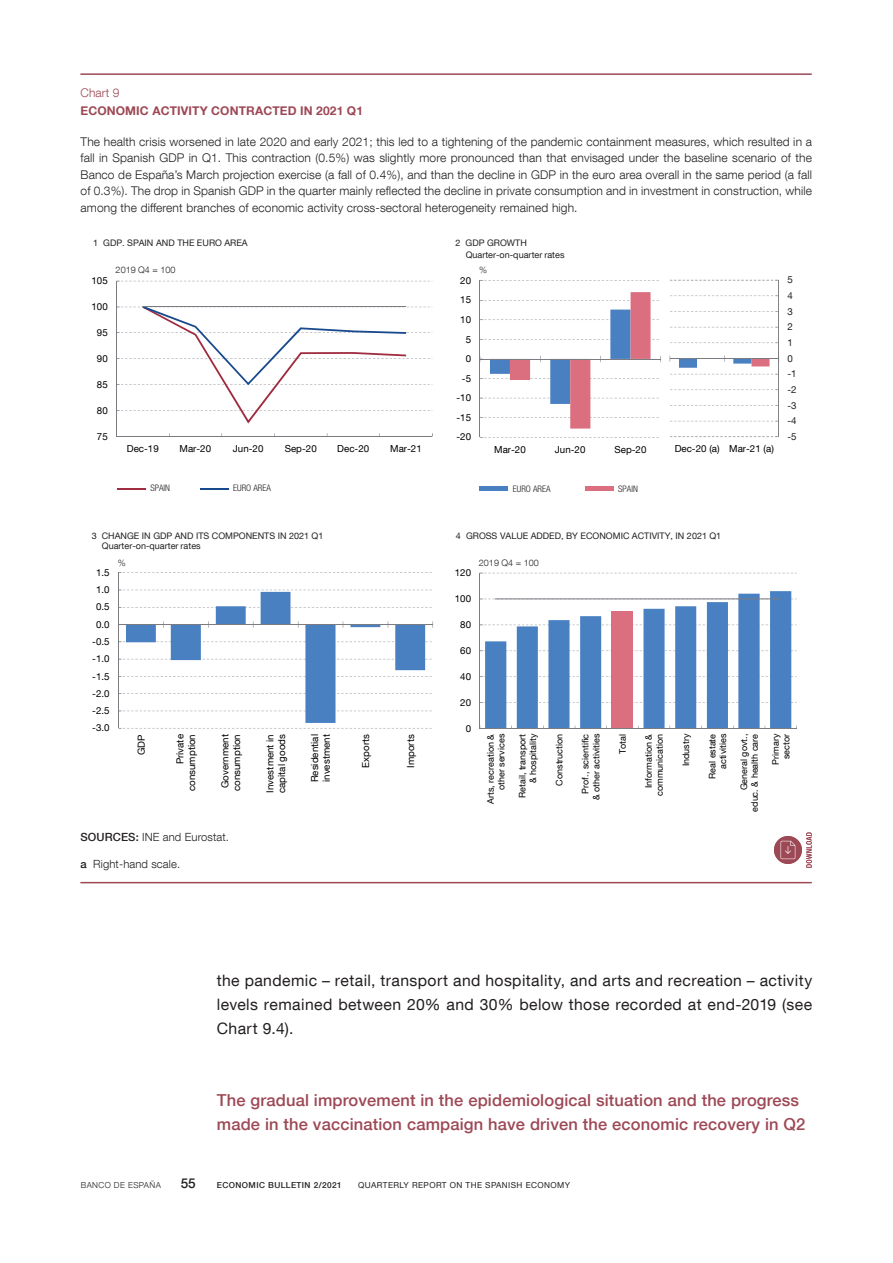
<style>
.page{position:relative;width:893px;height:1263px;background:#fff}
.page>*{position:absolute;margin:0;border:0;box-sizing:border-box;transform-origin:0 0}
.Ladillo_2{font:500 16.5px/24px "Bd E Neue Helvetica";letter-spacing:.01em;color:#9d4855}
.Texto_artículo{font:15.75px/24px "Bd E Neue Helvetica";letter-spacing:.025em;color:#231f20;text-align:justify}
.t1{font:500 13.5px "Bd E Neue Helvetica";color:#231f20}
.t2{font:300 12px/16.5px "Bd E Neue Helvetica";letter-spacing:.01em;color:#231f20;text-align:justify}
.t3{font:700 12px "Bd E Neue Helvetica";letter-spacing:.01em;color:#9d4855}
.t4{font:300 12px "Bd E Neue Helvetica";letter-spacing:.01em;color:#9d4855}
.t5{font:300 11.25px "Bd E Neue Helvetica";letter-spacing:.01em;color:#231f20}
.t6{font:9.75px/11.7px "Bd E Neue Helvetica";color:#010000}
.t7{font:9.75px "Bd E Neue Helvetica";color:#231f20}
.t8{font:9px/10.8px "Bd E Neue Helvetica";letter-spacing:.005em;color:#010000;text-align:right}
.t9{font:9px/11.4px "Bd E Neue Helvetica";letter-spacing:.005em;color:#231f20}
.t10{font:300 condensed 9px "Bd E Neue Helvetica";color:#231f20}
.t11{font:300 9px "Bd E Neue Helvetica";color:#231f20}
.t12{font:8.25px "Bd E Neue Helvetica";letter-spacing:.05em;color:#231f20}
.t13{font:500 8.25px "Bd E Neue Helvetica";letter-spacing:.05em;color:#231f20}
.t14{font:300 8.25px "Bd E Neue Helvetica";letter-spacing:.05em;color:#231f20}
.s1{font-weight:500}
</style>
<div class="page">
<hr style="left:80px;top:73px;width:732px;height:2px;background:#9d4855">
<hr style="left:80px;top:882px;width:732px;height:1px;background:#9d4855">
<svg style="left:480px;top:280px;width:181px;height:158px"></svg>
<hr style="left:510px;top:359px;width:121px;height:1px;background:#7b7c82">
<div style="left:480px;top:486px;width:28px;height:5px;background:#4880c2"></div>
<div style="left:585px;top:486px;width:29px;height:5px;background:#db6f7f"></div>
<svg style="left:117px;top:281px;width:315px;height:155px"></svg>
<hr style="left:116px;top:281px;width:1px;height:155px;background:#7b7c82">
<hr style="left:117px;top:436px;width:315px;height:1px;background:#7b7c82">
<svg style="left:143px;top:307px;width:263px;height:116px"></svg>
<hr style="left:143px;top:306px;width:263px;height:1px;background:#7b7c82">
<hr style="left:117px;top:488px;width:29px;height:2px;background:#9f2c3f">
<hr style="left:200px;top:488px;width:29px;height:2px;background:#17498c">
<svg style="left:119px;top:572px;width:313px;height:140px"></svg>
<hr style="left:118px;top:573px;width:1px;height:155px;background:#7b7c82">
<hr style="left:119px;top:624px;width:314px;height:1px;background:#7b7c82">
<svg style="left:118px;top:590px;width:307px;height:139px"></svg>
<svg style="left:480px;top:573px;width:317px;height:156px"></svg>
<svg style="left:670px;top:280px;width:109px;height:157px"></svg>
<hr style="left:495px;top:599px;width:285px;height:1px;background:#7b7c82">
<svg style="left:806px;top:832px;width:6px;height:36px"></svg>
<div style="left:774px;top:836px;width:28px;height:28px;background:#9d4855;border-radius:50%"></div>
<svg style="left:780px;top:841px;width:15px;height:18px"></svg>
<p class="t4" style="left:80px;top:86px;width:41px">Chart 9</p>
<p class="t3" style="left:80px;top:103px;width:284px">ECONOMIC ACTIVITY CONTRACTED IN 2021 Q1</p>
<p class="t2" style="left:81px;top:133px;width:733px">The health crisis worsened in late 2020 and early 2021; this led to a tightening of the pandemic containment measures, which resulted in a fall in Spanish GDP in Q1. This contraction (0.5%) was slightly more pronounced than that envisaged under the baseline scenario of the Banco de España’s March projection exercise (a fall of 0.4%), and than the decline in GDP in the euro area overall in the same period (a fall of 0.3%). The drop in Spanish GDP in the quarter mainly reflected the decline in private consumption and in investment in construction, while among the different branches of economic activity cross-sectoral heterogeneity remained high.</p>
<p class="t9" style="left:93px;top:237px;width:156px">1 GDP. SPAIN AND THE EURO AREA</p>
<p class="t11" style="left:116px;top:265px;width:61px">2019 Q4 = 100</p>
<p class="t6" style="left:92px;top:275px;width:18px">105</p>
<p class="t6" style="left:92px;top:301px;width:18px">100</p>
<p class="t6" style="left:97px;top:326px;width:12px">95</p>
<p class="t6" style="left:97px;top:352px;width:12px">90</p>
<p class="t6" style="left:97px;top:378px;width:12px">85</p>
<p class="t6" style="left:97px;top:404px;width:12px">80</p>
<p class="t6" style="left:97px;top:430px;width:12px">75</p>
<p class="t6" style="left:127px;top:442px;width:34px">Dec-19</p>
<p class="t6" style="left:180px;top:442px;width:33px">Mar-20</p>
<p class="t6" style="left:233px;top:442px;width:32px">Jun-20</p>
<p class="t6" style="left:285px;top:442px;width:34px">Sep-20</p>
<p class="t6" style="left:337px;top:442px;width:34px">Dec-20</p>
<p class="t6" style="left:390px;top:442px;width:33px">Mar-21</p>
<p class="t10" style="left:150px;top:483px;width:21px">SPAIN</p>
<p class="t10" style="left:233px;top:483px;width:39px">EURO AREA</p>
<p class="t9" style="left:102px;top:530px;width:223px;line-height:10.8px;text-indent:-10px">3 CHANGE IN GDP AND ITS COMPONENTS IN 2021 Q1<br>Quarter-on-quarter rates</p>
<p class="t11" style="left:118px;top:557px;width:10px">%</p>
<p class="t6" style="left:96px;top:566px;width:15px">1.5</p>
<p class="t6" style="left:96px;top:583px;width:15px">1.0</p>
<p class="t6" style="left:96px;top:601px;width:15px">0.5</p>
<p class="t6" style="left:96px;top:618px;width:15px">0.0</p>
<p class="t6" style="left:92px;top:635px;width:19px">-0.5</p>
<p class="t6" style="left:92px;top:653px;width:19px">-1.0</p>
<p class="t6" style="left:92px;top:670px;width:19px">-1.5</p>
<p class="t6" style="left:92px;top:687px;width:19px">-2.0</p>
<p class="t6" style="left:92px;top:704px;width:19px">-2.5</p>
<p class="t6" style="left:92px;top:722px;width:19px">-3.0</p>
<p class="t6" style="left:135px;top:755px;width:22px;rotate:-90deg">GDP</p>
<p class="t6" style="left:174px;top:791px;width:58px;text-align:right;rotate:-90deg">Private consumption</p>
<p class="t6" style="left:219px;top:791px;width:58px;text-align:center;rotate:-90deg">Government consumption</p>
<p class="t6" style="left:264px;top:793px;width:61px;rotate:-90deg">Investment in capital goods</p>
<p class="t6" style="left:309px;top:782px;width:50px;rotate:-90deg">Residential investment</p>
<p class="t6" style="left:359px;top:768px;width:35px;rotate:-90deg">Exports</p>
<p class="t6" style="left:404px;top:768px;width:35px;rotate:-90deg">Imports</p>
<p class="t5" style="left:81px;top:830px;width:150px"><span class="s1">SOURCES:</span> INE and Eurostat.</p>
<p class="t5" style="left:81px;top:857px;width:101px"><span class="s1">a</span> Right-hand scale.</p>
<p class="t9" style="left:466px;top:237px;width:100px;text-indent:-10px">2 GDP GROWTH<br>Quarter-on-quarter rates</p>
<p class="t11" style="left:479px;top:265px;width:10px">%</p>
<p class="t6" style="left:460px;top:274px;width:12px">20</p>
<p class="t7" style="left:787px;top:274px;width:7px">5</p>
<p class="t6" style="left:460px;top:294px;width:12px">15</p>
<p class="t7" style="left:787px;top:289px;width:7px">4</p>
<p class="t6" style="left:460px;top:313px;width:12px">10</p>
<p class="t7" style="left:787px;top:305px;width:7px">3</p>
<p class="t7" style="left:787px;top:321px;width:7px">2</p>
<p class="t6" style="left:466px;top:333px;width:7px">5</p>
<p class="t7" style="left:787px;top:336px;width:7px">1</p>
<p class="t6" style="left:466px;top:353px;width:7px">0</p>
<p class="t7" style="left:787px;top:352px;width:7px">0</p>
<p class="t6" style="left:462px;top:372px;width:11px">-5</p>
<p class="t7" style="left:787px;top:368px;width:11px">-1</p>
<p class="t6" style="left:456px;top:392px;width:16px">-10</p>
<p class="t7" style="left:787px;top:383px;width:11px">-2</p>
<p class="t7" style="left:787px;top:399px;width:11px">-3</p>
<p class="t6" style="left:456px;top:411px;width:16px">-15</p>
<p class="t7" style="left:787px;top:415px;width:11px">-4</p>
<p class="t6" style="left:456px;top:431px;width:16px">-20</p>
<p class="t7" style="left:787px;top:430px;width:11px">-5</p>
<p class="t6" style="left:494px;top:443px;width:33px">Mar-20</p>
<p class="t6" style="left:555px;top:443px;width:32px">Jun-20</p>
<p class="t6" style="left:614px;top:443px;width:34px">Sep-20</p>
<p class="t10" style="left:513px;top:483px;width:39px">EURO AREA</p>
<p class="t10" style="left:618px;top:483px;width:21px">SPAIN</p>
<p class="t6" style="left:675px;top:443px;width:101px">Dec-20 (a) Mar-21 (a)</p>
<p class="t9" style="left:456px;top:529px;width:267px">4 GROSS VALUE ADDED, BY ECONOMIC ACTIVITY, IN 2021 Q1</p>
<p class="t11" style="left:479px;top:557px;width:61px">2019 Q4 = 100</p>
<p class="t6" style="left:455px;top:567px;width:18px">120</p>
<p class="t6" style="left:455px;top:592px;width:18px">100</p>
<p class="t6" style="left:460px;top:618px;width:12px">80</p>
<p class="t6" style="left:460px;top:644px;width:12px">60</p>
<p class="t6" style="left:460px;top:670px;width:12px">40</p>
<p class="t6" style="left:460px;top:696px;width:12px">20</p>
<p class="t6" style="left:466px;top:722px;width:7px">0</p>
<p class="t8" style="left:485px;top:804px;width:71px;rotate:-90deg">Arts, recreation &amp; other services</p>
<p class="t8" style="left:517px;top:798px;width:66px;rotate:-90deg">Retail, transport &amp; hospitality</p>
<p class="t8" style="left:554px;top:786px;width:53px;rotate:-90deg">Construction</p>
<p class="t8" style="left:580px;top:800px;width:68px;rotate:-90deg">Prof., scientific &amp; other activities</p>
<p class="t8" style="left:617px;top:754px;width:22px;rotate:-90deg">Total</p>
<p class="t8" style="left:643px;top:796px;width:64px;rotate:-90deg">Information &amp; communication</p>
<p class="t8" style="left:680px;top:766px;width:34px;rotate:-90deg">Industry</p>
<p class="t8" style="left:706px;top:779px;width:46px;rotate:-90deg">Real estate activities</p>
<p class="t8" style="left:738px;top:811px;width:79px;rotate:-90deg">General govt., educ. &amp; health care</p>
<p class="t8" style="left:770px;top:765px;width:32px;rotate:-90deg">Primary sector</p>
<p class="Texto_artículo" style="left:217px;top:968px;width:597px">the pandemic – retail, transport and hospitality, and arts and recreation – activity levels remained between 20% and 30% below those recorded at end-2019 (see Chart 9.4).</p>
<h3 class="Ladillo_2" style="left:217px;top:1088px;width:590px">The gradual improvement in the epidemiological situation and the progress made in the vaccination campaign have driven the economic recovery in Q2</h3>
<p class="t14" style="left:81px;top:1180px;width:82px">BANCO DE ESPAÑA</p>
<p class="t1" style="left:181px;top:1175px;width:16px">55</p>
<p class="t13" style="left:217px;top:1180px;width:126px">ECONOMIC BULLETIN 2/2021</p>
<p class="t12" style="left:358px;top:1180px;width:214px">QUARTERLY REPORT ON THE SPANISH ECONOMY</p>
</div>
